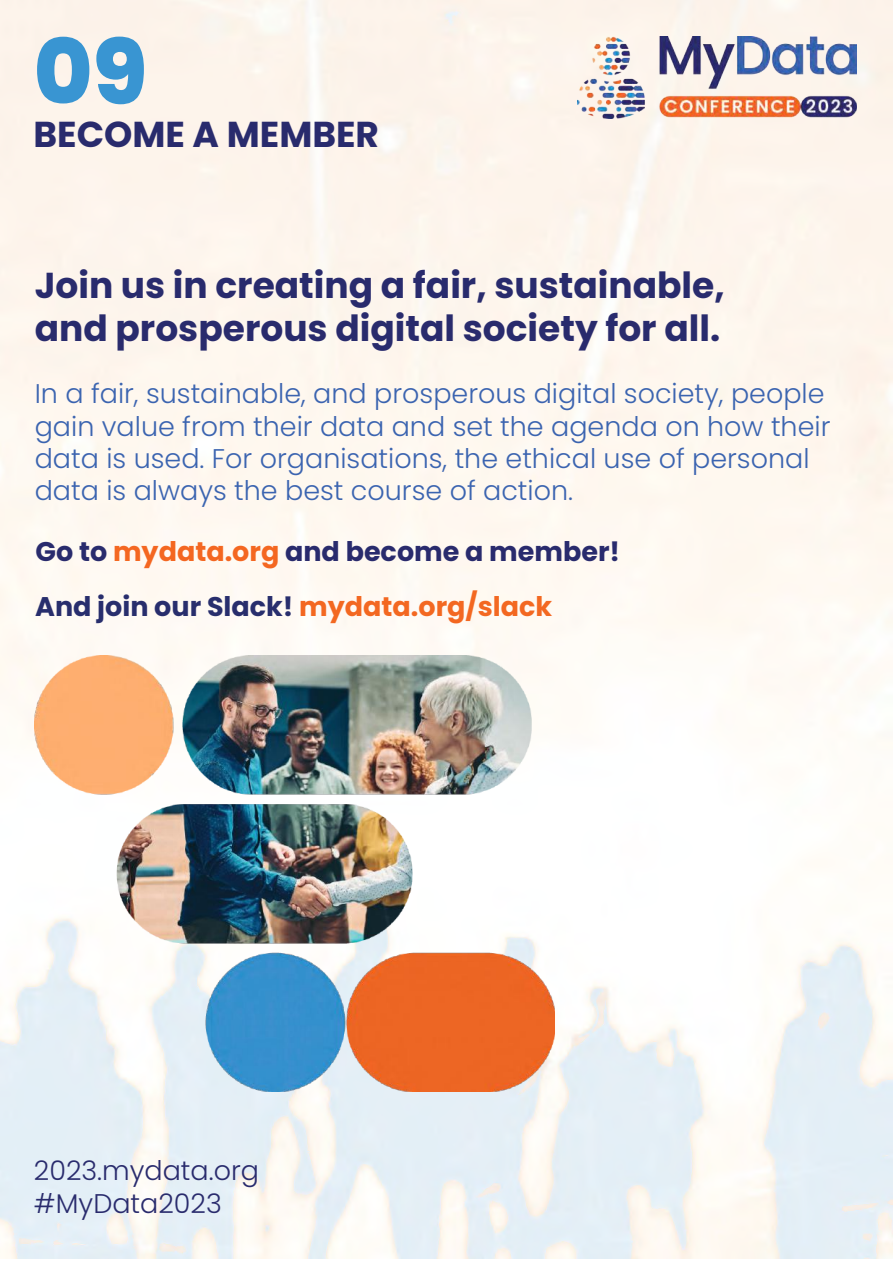
<style>
.page{position:relative;width:893px;height:1263px;background:#fff}
.page>*{position:absolute;margin:0;border:0;box-sizing:border-box;transform-origin:0 0}
.t1{font:800 90px "Poppins";color:#3995d2}
.t2{font:700 36px/43.2px "Poppins";color:#292b6d}
.t3{font:300 27px/32.4px "Poppins";color:#3b64b0}
.t4{font:700 27px/54.2px "Poppins";color:#292b6d}
.t5{font:300 27px/32.4px "Poppins";color:#292b6d}
.s1{color:#f46721}
.s2{color:#282e6d}
.s3{color:#f36821}
</style>
<div class="page">
<img style="left:0;top:0;width:893px;height:1258px">
<img style="left:577px;top:37px;width:279px;height:81px">
<img style="left:35px;top:656px;width:519px;height:435px">
<h1 class="t1" style="left:34px;top:20px;width:115px">09</h1>
<h2 class="t2" style="left:34px;top:113px;width:347px">BECOME A MEMBER</h2>
<h2 class="t2" style="left:35px;top:264px;width:692px">Join us in creating a fair, sustainable, and prosperous digital society for all.</h2>
<p class="t3" style="left:35px;top:378px;width:797px">In a fair, sustainable, and prosperous digital society, people gain value from their data and set the agenda on how their data is used. For organisations, the ethical use of personal data is always the best course of action.</p>
<p class="t4" style="left:35px;top:525px;width:586px">Go to <span class="s1">mydata.org</span> and become a member!<br><span class="s2">And join our Slack!</span> <span class="s3">mydata.org/slack</span></p>
<p class="t5" style="left:34px;top:1155px;width:227px">2023.mydata.org #MyData2023</p>
</div>
